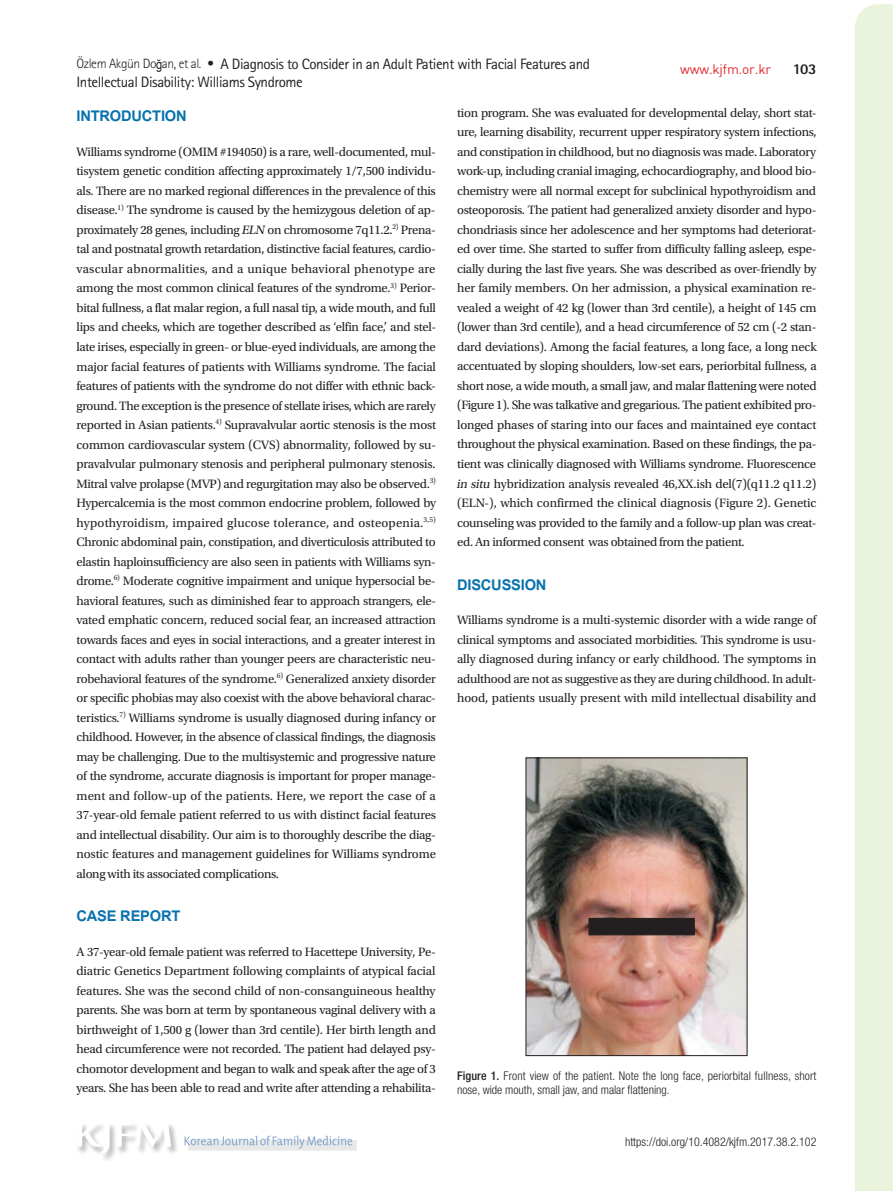
<style>
.page{position:relative;width:893px;height:1191px;background:#fff}
.page>*{position:absolute;margin:0;border:0;box-sizing:border-box;transform-origin:0 0}
.t1{font:700 20.4px "Utsaah";letter-spacing:-.01em;color:#0872ad}
.t2{font:15px/18px "Rotis Sans Serif Std";letter-spacing:-.03em;color:#231f20}
.t3{font:800 15px "Rotis Sans Serif Std";color:#231f20}
.t4{font:13.5px "Dinreg";letter-spacing:-.01em;color:#e02a30}
.t5{font:12.75px/19.5px "Utopia Std";letter-spacing:-.025em;color:#231f20;text-align:justify}
.t6{font:300 condensed 12px/14.4px "Helvetica Neue LT Std";color:#231f20}
.s1{font-weight:300;font-size:13.5px}
.s2{font-family:"Arial Narrow";font-size:13.5px}
.s3{font-style:italic}
.s4{font-weight:500}
</style>
<div class="page">
<div style="left:855px;top:4px;width:38px;height:1187px;background:#eaf3dc"></div>
<div style="left:188px;top:1140px;width:169px;height:10px;background:#e8e8e9"></div>
<svg style="left:185px;top:1135px;width:167px;height:13px"></svg>
<div style="left:76px;top:1122px;width:104px;height:40px;background:#231f20;opacity:.3"></div>
<svg style="left:77px;top:1122px;width:94px;height:32px"></svg>
<img style="left:528px;top:759px;width:217px;height:294px">
<div style="left:589px;top:918px;width:105px;height:17px;background:#231f20"></div>
<p class="t2" style="left:77px;top:55px;width:515px"><span class="s1">Özlem Akgün Do</span><span class="s2">ğ</span><span class="s1">an, et al. •</span> A Diagnosis to Consider in an Adult Patient with Facial Features and<br>Intellectual Disability: Williams Syndrome</p>
<p class="t4" style="left:680px;top:61px;width:93px">www.kjfm.or.kr</p>
<p class="t3" style="left:793px;top:60px;width:25px">103</p>
<h1 class="t1" style="left:77px;top:106px;width:112px">Introduction</h1>
<p class="t5" style="left:77px;top:142px;width:361px">Williams syndrome (OMIM #194050) is a rare, well-documented, mul&shy;tisystem genetic condition affecting approximately 1/7,500 individu&shy;als. There are no marked regional differences in the prevalence of this disease.<sup>1)</sup> The syndrome is caused by the hemizygous deletion of ap&shy;proximately 28 genes, including <span class="s3">ELN</span> on chromosome 7q11.2.<sup>2)</sup> Prena&shy;tal and postnatal growth retardation, distinctive facial features, cardio&shy;vascular abnormalities, and a unique behavioral phenotype are among the most common clinical features of the syndrome.<sup>3)</sup> Perior&shy;bital fullness, a flat malar region, a full nasal tip, a wide mouth, and full lips and cheeks, which are together described as ‘elfin face,’ and stel&shy;late irises, especially in green- or blue-eyed individuals, are among the major facial features of patients with Williams syndrome. The facial features of patients with the syndrome do not differ with ethnic back&shy;ground. The exception is the presence of stellate irises, which are rarely reported in Asian patients.<sup>4)</sup> Supravalvular aortic stenosis is the most common cardiovascular system (CVS) abnormality, followed by su&shy;pravalvular pulmonary stenosis and peripheral pulmonary stenosis.<br>Mitral valve prolapse (MVP) and regurgitation may also be observed.<sup>3)<br></sup>Hypercalcemia is the most common endocrine problem, followed by hypothyroidism, impaired glucose tolerance, and osteopenia.<sup>3,5)<br></sup>Chronic abdominal pain, constipation, and diverticulosis attributed to elastin haploinsufficiency are also seen in patients with Williams syn&shy;drome.<sup>6)</sup> Moderate cognitive impairment and unique hypersocial be&shy;havioral features, such as diminished fear to approach strangers, ele&shy;vated emphatic concern, reduced social fear, an increased attraction towards faces and eyes in social interactions, and a greater interest in contact with adults rather than younger peers are characteristic neu&shy;robehavioral features of the syndrome.<sup>6)</sup> Generalized anxiety disorder or specific phobias may also coexist with the above behavioral charac&shy;teristics.<sup>7)</sup> Williams syndrome is usually diagnosed during infancy or childhood. However, in the absence of classical findings, the diagnosis may be challenging. Due to the multisystemic and progressive nature of the syndrome, accurate diagnosis is important for proper manage&shy;ment and follow-up of the patients. Here, we report the case of a 37-year-old female patient referred to us with distinct facial features and intellectual disability. Our aim is to thoroughly describe the diag&shy;nostic features and management guidelines for Williams syndrome along with its associated complications.</p>
<h1 class="t1" style="left:77px;top:906px;width:105px">Case Report</h1>
<p class="t5" style="left:77px;top:942px;width:361px">A 37-year-old female patient was referred to Hacettepe University, Pe&shy;diatric Genetics Department following complaints of atypical facial features. She was the second child of non-consanguineous healthy parents. She was born at term by spontaneous vaginal delivery with a birthweight of 1,500 g (lower than 3rd centile). Her birth length and head circumference were not recorded. The patient had delayed psy&shy;chomotor development and began to walk and speak after the age of 3 years. She has been able to read and write after attending a rehabilita-</p>
<p class="t5" style="left:456px;top:103px;width:362px">tion program. She was evaluated for developmental delay, short stat&shy;ure, learning disability, recurrent upper respiratory system infections, and constipation in childhood, but no diagnosis was made. Laboratory work-up, including cranial imaging, echocardiography, and blood bio&shy;chemistry were all normal except for subclinical hypothyroidism and osteoporosis. The patient had generalized anxiety disorder and hypo&shy;chondriasis since her adolescence and her symptoms had deteriorat&shy;ed over time. She started to suffer from difficulty falling asleep, espe&shy;cially during the last five years. She was described as over-friendly by her family members. On her admission, a physical examination re&shy;vealed a weight of 42 kg (lower than 3rd centile), a height of 145 cm (lower than 3rd centile), and a head circumference of 52 cm (-2 stan&shy;dard deviations). Among the facial features, a long face, a long neck accentuated by sloping shoulders, low-set ears, periorbital fullness, a short nose, a wide mouth, a small jaw, and malar flattening were noted (Figure 1). She was talkative and gregarious. The patient exhibited pro&shy;longed phases of staring into our faces and maintained eye contact throughout the physical examination. Based on these findings, the pa&shy;tient was clinically diagnosed with Williams syndrome. Fluorescence <span class="s3">in situ</span> hybridization analysis revealed 46,XX.ish del(7)(q11.2 q11.2) (ELN-), which confirmed the clinical diagnosis (Figure 2). Genetic counseling was provided to the family and a follow-up plan was creat&shy;ed. An informed consent was obtained from the patient.</p>
<h1 class="t1" style="left:457px;top:574px;width:91px">Discussion</h1>
<p class="t5" style="left:457px;top:610px;width:361px">Williams syndrome is a multi-systemic disorder with a wide range of clinical symptoms and associated morbidities. This syndrome is usu&shy;ally diagnosed during infancy or early childhood. The symptoms in adulthood are not as suggestive as they are during childhood. In adult&shy;hood, patients usually present with mild intellectual disability and</p>
<p class="t6" style="left:457px;top:1068px;width:361px"><span class="s4">Figure 1.</span> Front view of the patient. Note the long face, periorbital fullness, short nose, wide mouth, small jaw, and malar flattening.</p>
<p class="t6" style="left:625px;top:1134px;width:193px">https://doi.org/10.4082/kjfm.2017.38.2.102</p>
</div>
